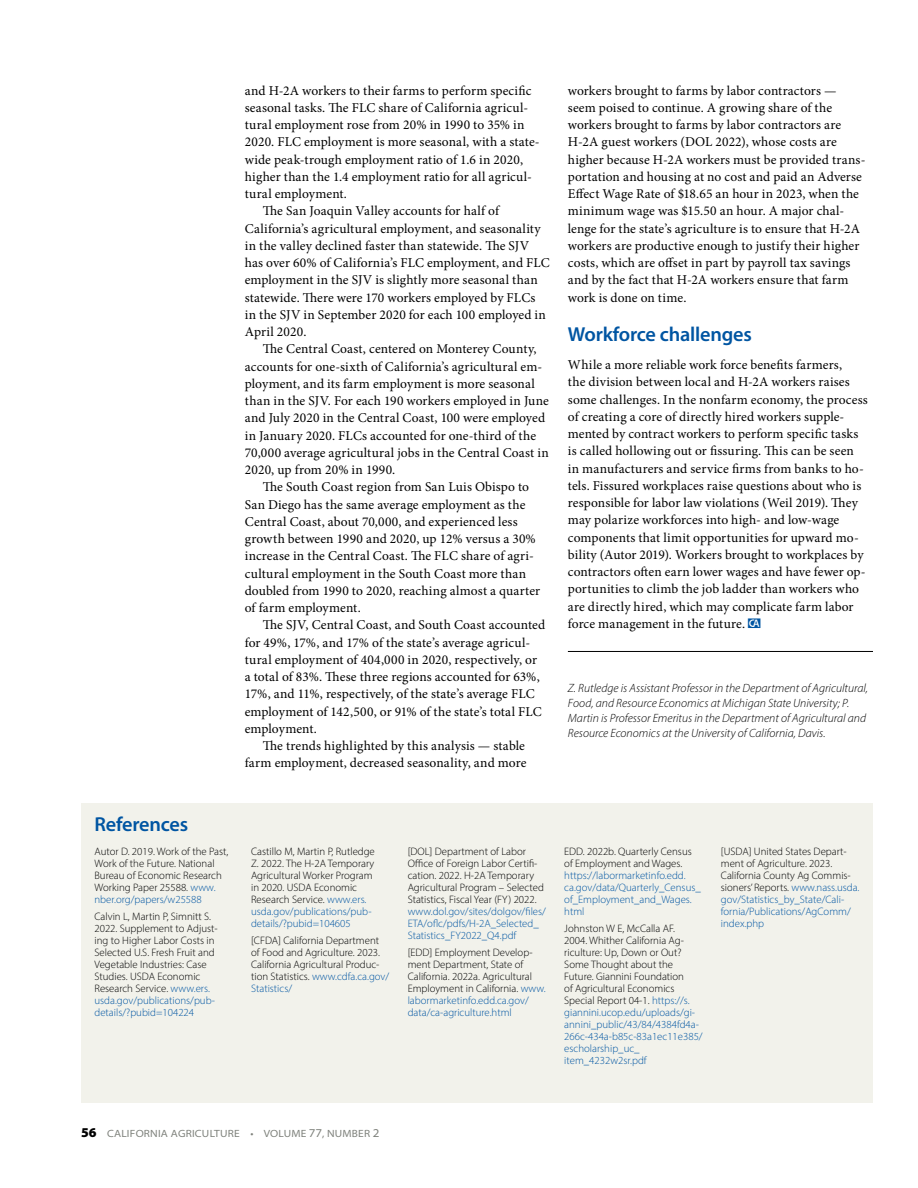
<style>
.page{position:relative;width:918px;height:1188px;background:#fff}
.page>*{position:absolute;margin:0;border:0;box-sizing:border-box;transform-origin:0 0}
.RF_H2{font:600 20.25px "Myriad Pro";letter-spacing:-.01em;color:#0055a2}
.P2{font:13.5px/17.2px "Minion Pro";letter-spacing:.01em;color:#000}
.P1{font:13.5px/17.2px "Minion Pro";letter-spacing:.005em;color:#000}
.AC{font:italic 300 12px/15px "Myriad Pro";color:#000}
.RF{font:300 10.8px/12px "Myriad Pro";color:#000}
.RF-2{font:300 10.8px/12px "Myriad Pro";color:#0055a2}
.t1{font:semi-expanded 10.5px "Myriad Pro";letter-spacing:.02em;color:#7e817b}
.s1{color:#0055a2}
.s2{color:#000}
.s3{font-weight:900;font-stretch:normal;font-size:13.5px;color:#000}
.s4{font-size:12px}
</style>
<div class="page">
<div style="left:81px;top:803px;width:792px;height:299px;background:#f2f2eb"></div>
<hr style="left:568px;top:651px;width:305px;height:1px;background:#000">
<p class="P2" style="left:245px;top:82px;width:296px">and H-2A workers to their farms to perform specific seasonal tasks. The FLC share of California agricul&shy;tural employment rose from 20% in 1990 to 35% in 2020. FLC employment is more seasonal, with a state&shy;wide peak-trough employment ratio of 1.6 in 2020, higher than the 1.4 employment ratio for all agricul&shy;tural employment.</p>
<p class="P2" style="left:245px;top:202px;width:307px;text-indent:18px">The San Joaquin Valley accounts for half of California’s agricultural employment, and seasonality in the valley declined faster than statewide. The SJV has over 60% of California’s FLC employment, and FLC employment in the SJV is slightly more seasonal than statewide. There were 170 workers employed by FLCs in the SJV in September 2020 for each 100 employed in April 2020.</p>
<p class="P2" style="left:245px;top:340px;width:306px;text-indent:18px">The Central Coast, centered on Monterey County, accounts for one-sixth of California’s agricultural em&shy;ployment, and its farm employment is more seasonal than in the SJV. For each 190 workers employed in June and July 2020 in the Central Coast, 100 were employed in January 2020. FLCs accounted for one-third of the 70,000 average agricultural jobs in the Central Coast in 2020, up from 20% in 1990.</p>
<p class="P2" style="left:245px;top:478px;width:297px;text-indent:18px">The South Coast region from San Luis Obispo to San Diego has the same average employment as the Central Coast, about 70,000, and experienced less growth between 1990 and 2020, up 12% versus a 30% increase in the Central Coast. The FLC share of agri&shy;cultural employment in the South Coast more than doubled from 1990 to 2020, reaching almost a quarter of farm employment.</p>
<p class="P2" style="left:245px;top:616px;width:302px;text-indent:18px">The SJV, Central Coast, and South Coast accounted for 49%, 17%, and 17% of the state’s average agricul&shy;tural employment of 404,000 in 2020, respectively, or a total of 83%. These three regions accounted for 63%, 17%, and 11%, respectively, of the state’s average FLC employment of 142,500, or 91% of the state’s total FLC employment.</p>
<p class="P2" style="left:245px;top:737px;width:283px;text-align:right">The trends highlighted by this analysis — stable farm employment, decreased seasonality, and more</p>
<p class="P2" style="left:568px;top:82px;width:299px">workers brought to farms by labor contractors — seem poised to continue. A growing share of the workers brought to farms by labor contractors are H-2A guest workers (DOL 2022), whose costs are higher because H-2A workers must be provided trans&shy;portation and housing at no cost and paid an Adverse Effect Wage Rate of $18.65 an hour in 2023, when the minimum wage was $15.50 an hour. A major chal&shy;lenge for the state’s agriculture is to ensure that H-2A workers are productive enough to justify their higher costs, which are offset in part by payroll tax savings and by the fact that H-2A workers ensure that farm work is done on time.</p>
<h2 class="RF_H2" style="left:568px;top:322px;width:186px">Workforce challenges</h2>
<p class="P1" style="left:568px;top:356px;width:301px">While a more reliable work force benefits farmers,<br>the division between local and H-2A workers raises some challenges. In the nonfarm economy, the process of creating a core of directly hired workers supple&shy;mented by contract workers to perform specific tasks is called hollowing out or fissuring. This can be seen in manufacturers and service firms from banks to ho&shy;tels. Fissured workplaces raise questions about who is responsible for labor law violations (Weil 2019). They may polarize workforces into high- and low-wage components that limit opportunities for upward mo&shy;bility (Autor 2019). Workers brought to workplaces by contractors often earn lower wages and have fewer op&shy;portunities to climb the job ladder than workers who are directly hired, which may complicate farm labor force management in the future.</p>
<p class="AC" style="left:568px;top:681px;width:302px">Z. Rutledge is Assistant Professor in the Department of Agricultural, Food, and Resource Economics at Michigan State University; P.<br>Martin is Professor Emeritus in the Department of Agricultural and Resource Economics at the University of California, Davis.</p>
<h2 class="RF_H2" style="left:94px;top:812px;width:95px">References</h2>
<p class="RF" style="left:94px;top:846px;width:135px">Autor D. 2019. Work of the Past,<br>Work of the Future. National<br>Bureau of Economic Research<br>Working Paper 25588. <span class="s1">www. nber.org/papers/w25588</span></p>
<p class="RF" style="left:94px;top:910px;width:125px">Calvin L, Martin P, Simnitt S.<br>2022. Supplement to Adjust&shy;ing to Higher Labor Costs in<br>Selected U.S. Fresh Fruit and<br>Vegetable Industries: Case<br>Studies. USDA Economic<br>Research Service. <span class="s1">www.ers. usda.gov/publications/pub&shy;details/?pubid=104224</span></p>
<p class="RF" style="left:251px;top:846px;width:125px">Castillo M, Martin P, Rutledge<br>Z. 2022. The H-2A Temporary<br>Agricultural Worker Program in 2020. USDA Economic<br>Research Service. <span class="s1">www.ers. usda.gov/publications/pub&shy;details/?pubid=104605</span></p>
<p class="RF" style="left:251px;top:934px;width:140px">[CFDA] California Department of Food and Agriculture. 2023.<br>California Agricultural Produc&shy;tion Statistics. <span class="s1">www.cdfa.ca.gov/<br>Statistics/</span></p>
<p class="RF" style="left:408px;top:846px;width:140px">[DOL] Department of Labor<br>Office of Foreign Labor Certifi&shy;cation. 2022. H-2A Temporary<br>Agricultural Program – Selected<br>Statistics, Fiscal Year (FY) 2022. <span class="s1">www.dol.gov/sites/dolgov/files/<br>ETA/oflc/pdfs/H-2A_Selected_<br>Statistics_FY2022_Q4.pdf</span></p>
<p class="RF" style="left:408px;top:946px;width:140px">[EDD] Employment Develop&shy;ment Department, State of<br>California. 2022a. Agricultural<br>Employment in California. <span class="s1">www. labormarketinfo.edd.ca.gov/ data/ca-agriculture.html</span></p>
<p class="RF-2" style="left:564px;top:846px;width:138px"><span class="s2">EDD. 2022b. Quarterly Census of Employment and Wages. </span>https://labormarketinfo.edd. ca.gov/data/Quarterly_Census_ of_Employment_and_Wages. html</p>
<p class="RF" style="left:564px;top:922px;width:140px">Johnston W E, McCalla AF.<br>2004. Whither California Ag&shy;riculture: Up, Down or Out?<br>Some Thought about the<br>Future. Giannini Foundation<br>of Agricultural Economics<br>Special Report 04-1. <span class="s1">https://s. giannini.ucop.edu/uploads/gi&shy;annini_public/43/84/4384fd4a-<br>266c-434a-b85c-83a1ec11e385/ escholarship_uc_ item_4232w2sr.pdf</span></p>
<p class="RF" style="left:721px;top:846px;width:140px">[USDA] United States Depart&shy;ment of Agriculture. 2023.<br>California County Ag Commis&shy;sioners’ Reports. <span class="s1">www.nass.usda. gov/Statistics_by_State/Cali&shy;fornia/Publications/AgComm/ index.php</span></p>
<p class="t1" style="left:81px;top:1127px;width:300px"><span class="s3">56</span> CALIFORNIA AGRICULTURE • VOLUME <span class="s4">77</span>, NUMBER <span class="s4">2</span></p>
</div>
